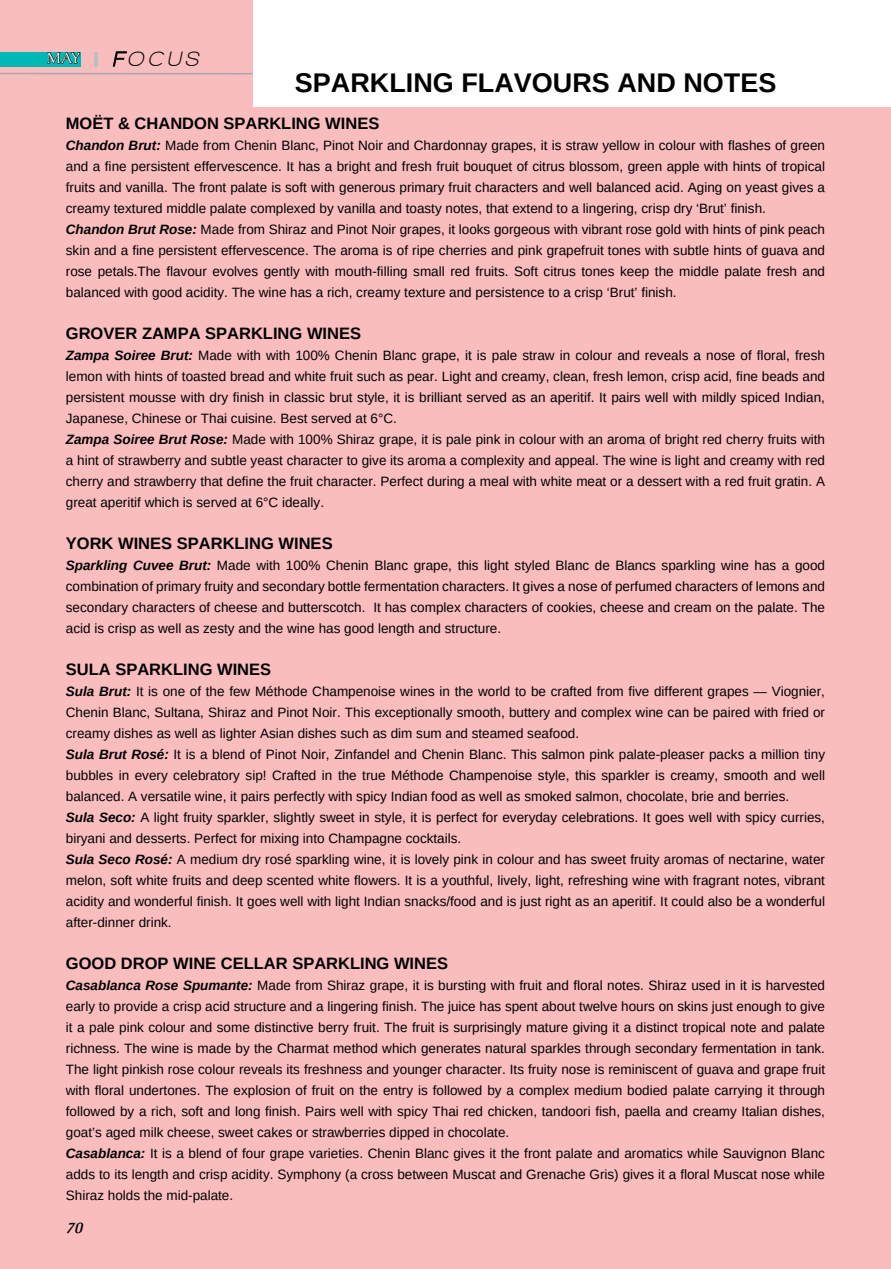
<style>
.page{position:relative;width:891px;height:1269px;background:#f9bdbe}
.page>*{position:absolute;margin:0;border:0;box-sizing:border-box;transform-origin:0 0}
.t1{font:700 27px "Arimo";color:#000}
.t2{font:italic 700 21px "Walkway";letter-spacing:.2em;color:#000}
.t3{font:700 16.5px "Arimo";color:#000}
.t4{font:15px "Caudex";color:#fff}
.t5{font:italic 700 15px "Caudex";color:#000}
.t6{font:13.5px/21px "Arimo";color:#000}
.s1{font-weight:700;font-style:italic}
</style>
<div class="page">
<svg style="left:0;top:51px;width:253px;height:24px"></svg>
<hr style="left:94px;top:52px;width:4px;height:15px;background:#bcbec0">
<div style="left:253px;top:0;width:638px;height:106px;background:#fff"></div>
<p class="t4" style="left:47px;top:48px;width:35px">MAY</p>
<h2 class="t2" style="left:112px;top:48px;width:87px">FOCUS</h2>
<h1 class="t1" style="left:295px;top:65px;width:483px">SPARKLING FLAVOURS AND NOTES</h1>
<p class="t3" style="left:66px;top:112px;width:315px">MOËT &amp; CHANDON SPARKLING WINES</p>
<p class="t6" style="left:66px;top:135px;width:761px"><span class="s1">Chandon Brut:</span> Made from Chenin Blanc, Pinot Noir and Chardonnay grapes, it is straw yellow in colour with flashes of green and a fine persistent effervescence. It has a bright and fresh fruit bouquet of citrus blossom, green apple with hints of tropical fruits and vanilla. The front palate is soft with generous primary fruit characters and well balanced acid. Aging on yeast gives a creamy textured middle palate complexed by vanilla and toasty notes, that extend to a lingering, crisp dry ‘Brut’ finish.<br><span class="s1">Chandon Brut Rose:</span> Made from Shiraz and Pinot Noir grapes, it looks gorgeous with vibrant rose gold with hints of pink peach skin and a fine persistent effervescence. The aroma is of ripe cherries and pink grapefruit tones with subtle hints of guava and rose petals.The flavour evolves gently with mouth-filling small red fruits. Soft citrus tones keep the middle palate fresh and balanced with good acidity. The wine has a rich, creamy texture and persistence to a crisp ‘Brut’ finish.</p>
<p class="t3" style="left:66px;top:322px;width:297px">GROVER ZAMPA SPARKLING WINES</p>
<p class="t6" style="left:66px;top:345px;width:761px"><span class="s1">Zampa Soiree Brut:</span> Made with with 100% Chenin Blanc grape, it is pale straw in colour and reveals a nose of floral, fresh lemon with hints of toasted bread and white fruit such as pear. Light and creamy, clean, fresh lemon, crisp acid, fine beads and persistent mousse with dry finish in classic brut style, it is brilliant served as an aperitif. It pairs well with mildly spiced Indian, Japanese, Chinese or Thai cuisine. Best served at 6°C.<br><span class="s1">Zampa Soiree Brut Rose:</span> Made with 100% Shiraz grape, it is pale pink in colour with an aroma of bright red cherry fruits with a hint of strawberry and subtle yeast character to give its aroma a complexity and appeal. The wine is light and creamy with red cherry and strawberry that define the fruit character. Perfect during a meal with white meat or a dessert with a red fruit gratin. A great aperitif which is served at 6°C ideally.</p>
<p class="t3" style="left:66px;top:532px;width:268px">YORK WINES SPARKLING WINES</p>
<p class="t6" style="left:66px;top:555px;width:761px;text-align:justify"><span class="s1">Sparkling Cuvee Brut:</span> Made with 100% Chenin Blanc grape, this light styled Blanc de Blancs sparkling wine has a good combination of primary fruity and secondary bottle fermentation characters. It gives a nose of perfumed characters of lemons and secondary characters of cheese and butterscotch. It has complex characters of cookies, cheese and cream on the palate. The acid is crisp as well as zesty and the wine has good length and structure.</p>
<p class="t3" style="left:66px;top:658px;width:207px">SULA SPARKLING WINES</p>
<p class="t6" style="left:66px;top:681px;width:761px"><span class="s1">Sula Brut:</span> It is one of the few Méthode Champenoise wines in the world to be crafted from five different grapes — Viognier, Chenin Blanc, Sultana, Shiraz and Pinot Noir. This exceptionally smooth, buttery and complex wine can be paired with fried or creamy dishes as well as lighter Asian dishes such as dim sum and steamed seafood.<br><span class="s1">Sula Brut Rosé:</span> It is a blend of Pinot Noir, Zinfandel and Chenin Blanc. This salmon pink palate-pleaser packs a million tiny bubbles in every celebratory sip! Crafted in the true Méthode Champenoise style, this sparkler is creamy, smooth and well balanced. A versatile wine, it pairs perfectly with spicy Indian food as well as smoked salmon, chocolate, brie and berries.<br><span class="s1">Sula Seco:</span> A light fruity sparkler, slightly sweet in style, it is perfect for everyday celebrations. It goes well with spicy curries, biryani and desserts. Perfect for mixing into Champagne cocktails.<br><span class="s1">Sula Seco Rosé:</span> A medium dry rosé sparkling wine, it is lovely pink in colour and has sweet fruity aromas of nectarine, water melon, soft white fruits and deep scented white flowers. It is a youthful, lively, light, refreshing wine with fragrant notes, vibrant acidity and wonderful finish. It goes well with light Indian snacks/food and is just right as an aperitif. It could also be a wonderful after-dinner drink.</p>
<p class="t3" style="left:66px;top:952px;width:384px">GOOD DROP WINE CELLAR SPARKLING WINES</p>
<p class="t6" style="left:66px;top:975px;width:761px"><span class="s1">Casablanca Rose Spumante:</span> Made from Shiraz grape, it is bursting with fruit and floral notes. Shiraz used in it is harvested early to provide a crisp acid structure and a lingering finish. The juice has spent about twelve hours on skins just enough to give it a pale pink colour and some distinctive berry fruit. The fruit is surprisingly mature giving it a distinct tropical note and palate richness. The wine is made by the Charmat method which generates natural sparkles through secondary fermentation in tank.<br>The light pinkish rose colour reveals its freshness and younger character. Its fruity nose is reminiscent of guava and grape fruit with floral undertones. The explosion of fruit on the entry is followed by a complex medium bodied palate carrying it through followed by a rich, soft and long finish. Pairs well with spicy Thai red chicken, tandoori fish, paella and creamy Italian dishes, goat’s aged milk cheese, sweet cakes or strawberries dipped in chocolate.<br><span class="s1">Casablanca:</span> It is a blend of four grape varieties. Chenin Blanc gives it the front palate and aromatics while Sauvignon Blanc adds to its length and crisp acidity. Symphony (a cross between Muscat and Grenache Gris) gives it a floral Muscat nose while Shiraz holds the mid-palate.</p>
<p class="t5" style="left:66px;top:1218px;width:18px">70</p>
</div>
